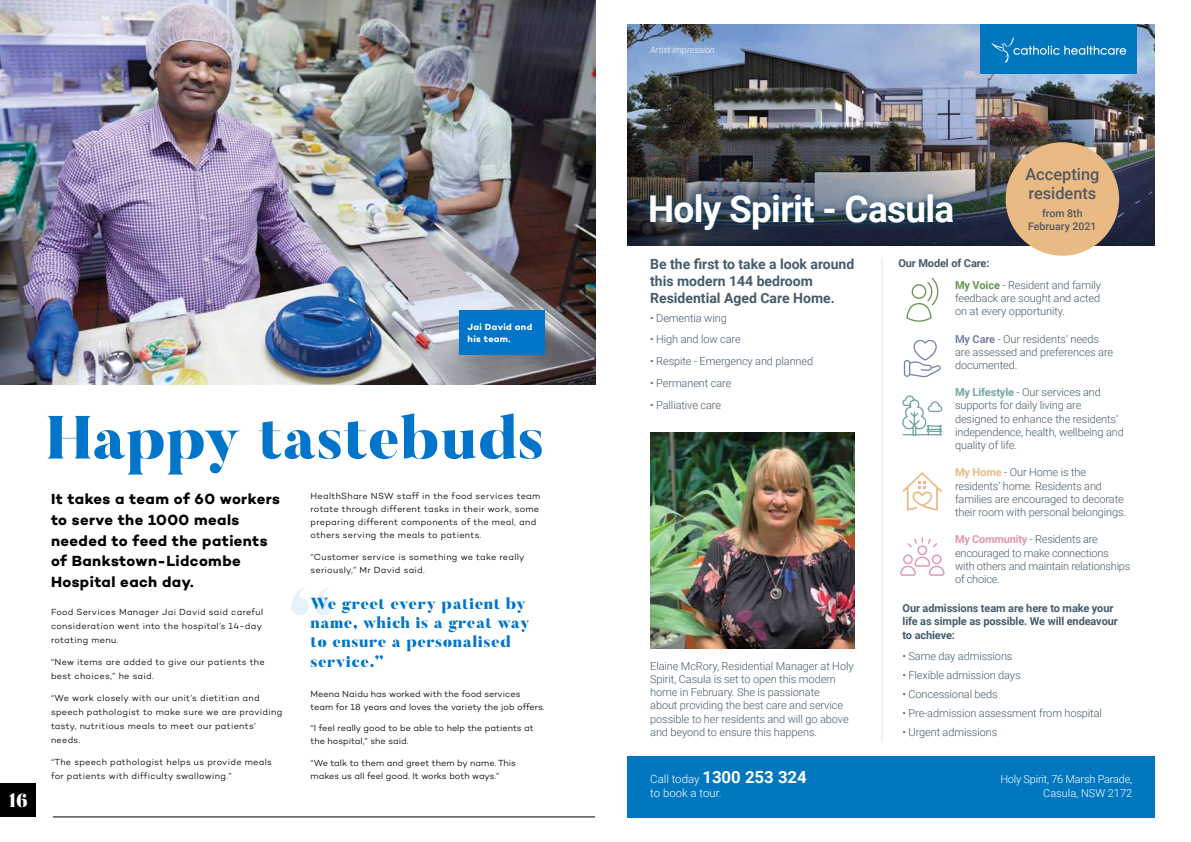
<style>
.page{position:relative;width:1191px;height:842px;background:#fff}
.page>*{position:absolute;margin:0;border:0;box-sizing:border-box;transform-origin:0 0}
.t1{font:900 60.5px "Butler";color:#0075c9}
.t2{font:700 37px "Roboto";letter-spacing:-.02em;color:#fff}
.t3{font:900 19px "Butler";color:#fff}
.t4{font:700 16.7px "Roboto";color:#fff}
.t5{font:500 16.3px/19.2px "Roboto";color:#545861}
.t6{font:900 16px/19.2px "Butler";letter-spacing:.03em;color:#0075c9}
.t7{font:15px/20.8px "Campton Bold DEMO";letter-spacing:.025em;color:#000}
.t8{font:700 14px/16.8px "Roboto";color:#445c6d}
.t9{font:300 11.5px "Roboto";color:#fff}
.t10{font:300 11px/13.2px "Roboto";letter-spacing:-.01em;color:#445c6d}
.t11{font:700 11px/13.2px "Roboto";letter-spacing:-.01em;color:#445c6d}
.t12{font:300 11px/13.2px "Roboto";letter-spacing:-.02em;color:#fff;text-align:right}
.t13{font:500 10.6px/12.7px "Roboto";color:#545861;text-align:center}
.t14{font:9px/13.8px "Campton Light DEMO";letter-spacing:.03em;color:#000}
.t15{font:9px/13px "Campton Light DEMO";color:#000}
.t16{font:9px/13px "Campton Light DEMO";letter-spacing:.005em;color:#000}
.t17{font:9px/12px "Campton Bold DEMO";letter-spacing:.04em;color:#fff}
.t18{font:italic 300 9px "Roboto";letter-spacing:-.01em;color:#fff}
.s1{font-weight:700}
.s2{font-weight:700;color:#689550}
.s3{font-weight:700;color:#7a82aa}
.s4{font-weight:700;color:#73a7a2}
.s5{font-weight:700;color:#e9ba83}
.s6{font-weight:700;color:#e198b1}
.s7{font-weight:300;font-size:11.5px}
</style>
<div class="page">
<svg style="left:291px;top:587px;width:42px;height:28px"></svg>
<img style="left:0;top:0;width:595px;height:384px">
<div style="left:459px;top:310px;width:85px;height:44px;background:#0075c9"></div>
<div style="left:0;top:784px;width:36px;height:33px;background:#000"></div>
<hr style="left:53px;top:816px;width:708px;height:1px;background:#000">
<div style="left:595px;top:744px;width:596px;height:98px;background:#fff"></div>
<img style="left:627px;top:24px;width:528px;height:119px">
<img style="left:627px;top:143px;width:528px;height:102px">
<div style="left:627px;top:756px;width:528px;height:62px;background:#0077be"></div>
<div style="left:642px;top:186px;width:319px;height:52px;background:#004270;opacity:.62"></div>
<div style="left:980px;top:24px;width:156px;height:49px;background:#0077be"></div>
<svg style="left:991px;top:37px;width:135px;height:26px"></svg>
<div style="left:1005px;top:142px;width:114px;height:114px;background:#e9ba83;border-radius:50%"></div>
<img style="left:650px;top:432px;width:204px;height:217px">
<svg style="left:906px;top:278px;width:33px;height:44px"></svg>
<svg style="left:904px;top:340px;width:37px;height:37px"></svg>
<svg style="left:902px;top:395px;width:41px;height:41px"></svg>
<svg style="left:902px;top:472px;width:40px;height:39px"></svg>
<svg style="left:900px;top:537px;width:44px;height:39px"></svg>
<hr style="left:881px;top:258px;width:1px;height:484px;background:#eae6e3">
<p class="t17" style="left:467px;top:321px;width:66px">Jai David and his team.</p>
<h3 class="t3" style="left:8px;top:789px;width:21px">16</h3>
<h1 class="t1" style="left:46px;top:399px;width:500px">Happy tastebuds</h1>
<h3 class="t7" style="left:51px;top:488px;width:230px">It takes a team of 60 workers to serve the 1000 meals needed to feed the patients of Bankstown-Lidcombe<br>Hospital each day.</h3>
<p class="t14" style="left:51px;top:605px;width:214px">Food Services Manager Jai David said careful consideration went into the hospital’s 14-day rotating menu.</p>
<p class="t14" style="left:51px;top:655px;width:215px">“New items are added to give our patients the best choices,” he said.</p>
<p class="t14" style="left:51px;top:692px;width:233px">“We work closely with our unit’s dietitian and speech pathologist to make sure we are providing tasty, nutritious meals to meet our patients’ needs.</p>
<p class="t14" style="left:51px;top:755px;width:222px">“The speech pathologist helps us provide meals for patients with difficulty swallowing.”</p>
<p class="t14" style="left:310px;top:490px;width:231px;line-height:13px">HealthShare NSW staff in the food services team rotate through different tasks in their work, some preparing different components of the meal, and others serving the meals to patients.</p>
<p class="t14" style="left:310px;top:550px;width:216px;line-height:13px">“Customer service is something we take really seriously,” Mr David said.</p>
<h3 class="t6" style="left:310px;top:594px;width:221px">We greet every patient by name, which is a great way to ensure a personalised service.”</h3>
<p class="t15" style="left:310px;top:687px;width:235px">Meena Naidu has worked with the food services team for 18 years and loves the variety the job offers.</p>
<p class="t16" style="left:310px;top:722px;width:225px">“I feel really good to be able to help the patients at the hospital,” she said.</p>
<p class="t15" style="left:310px;top:756px;width:207px">“We talk to them and greet them by name. This makes us all feel good. It works both ways.”</p>
<p class="t18" style="left:650px;top:43px;width:66px">Artist impression</p>
<h3 class="t5" style="left:1025px;top:164px;width:75px">Accepting residents</h3>
<p class="t13" style="left:1028px;top:207px;width:70px">from 8th<br>February 2021</p>
<h2 class="t2" style="left:648px;top:183px;width:307px">Holy Spirit - Casula</h2>
<p class="t8" style="left:650px;top:255px;width:206px">Be the first to take a look around this modern 144 bedroom<br>Residential Aged Care Home.</p>
<p class="t10" style="left:650px;top:311px;width:78px">• Dementia wing</p>
<p class="t10" style="left:650px;top:333px;width:92px">• High and low care</p>
<p class="t10" style="left:650px;top:354px;width:164px">• Respite - Emergency and planned</p>
<p class="t10" style="left:650px;top:376px;width:83px">• Permanent care</p>
<p class="t10" style="left:650px;top:398px;width:72px">• Palliative care</p>
<p class="t10" style="left:955px;top:252px;width:147px;line-height:21.7px;text-indent:-57px"><span class="s1">Our Model of Care:<br></span><span class="s2">My Voice</span> - Resident and family</p>
<p class="t10" style="left:955px;top:291px;width:147px">feedback are sought and acted on at every opportunity.</p>
<p class="t10" style="left:955px;top:332px;width:160px"><span class="s3">My Care</span> - Our residents’ needs are assessed and preferences are documented.</p>
<p class="t10" style="left:955px;top:385px;width:170px"><span class="s4">My Lifestyle</span> - Our services and supports for daily living are designed to enhance the residents’ independence, health, wellbeing and quality of life.</p>
<p class="t10" style="left:955px;top:465px;width:173px"><span class="s5">My Home</span> - Our Home is the residents’ home. Residents and families are encouraged to decorate their room with personal belongings.</p>
<p class="t10" style="left:955px;top:532px;width:177px"><span class="s6">My Community</span> - Residents are encouraged to make connections with others and maintain relationships of choice.</p>
<p class="t10" style="left:650px;top:659px;width:205px">Elaine McRory, Residential Manager at Holy Spirit, Casula is set to open this modern home in February. She is passionate<br>about providing the best care and service possible to her residents and will go above and beyond to ensure this happens.</p>
<h3 class="t4" style="left:650px;top:765px;width:158px"><span class="s7">Call today</span> 1300 253 324</h3>
<p class="t9" style="left:650px;top:785px;width:73px">to book a tour.</p>
<p class="t11" style="left:902px;top:601px;width:217px">Our admissions team are here to make your life as simple as possible. We will endeavour to achieve:</p>
<p class="t10" style="left:902px;top:649px;width:111px">• Same day admissions</p>
<p class="t10" style="left:902px;top:668px;width:120px">• Flexible admission days</p>
<p class="t10" style="left:902px;top:687px;width:97px">• Concessional beds</p>
<p class="t10" style="left:902px;top:706px;width:201px">• Pre-admission assessment from hospital</p>
<p class="t10" style="left:902px;top:725px;width:96px">• Urgent admissions</p>
<p class="t12" style="left:1000px;top:772px;width:133px">Holy Spirit, 76 Marsh Parade,<br>Casula, NSW 2172</p>
</div>
